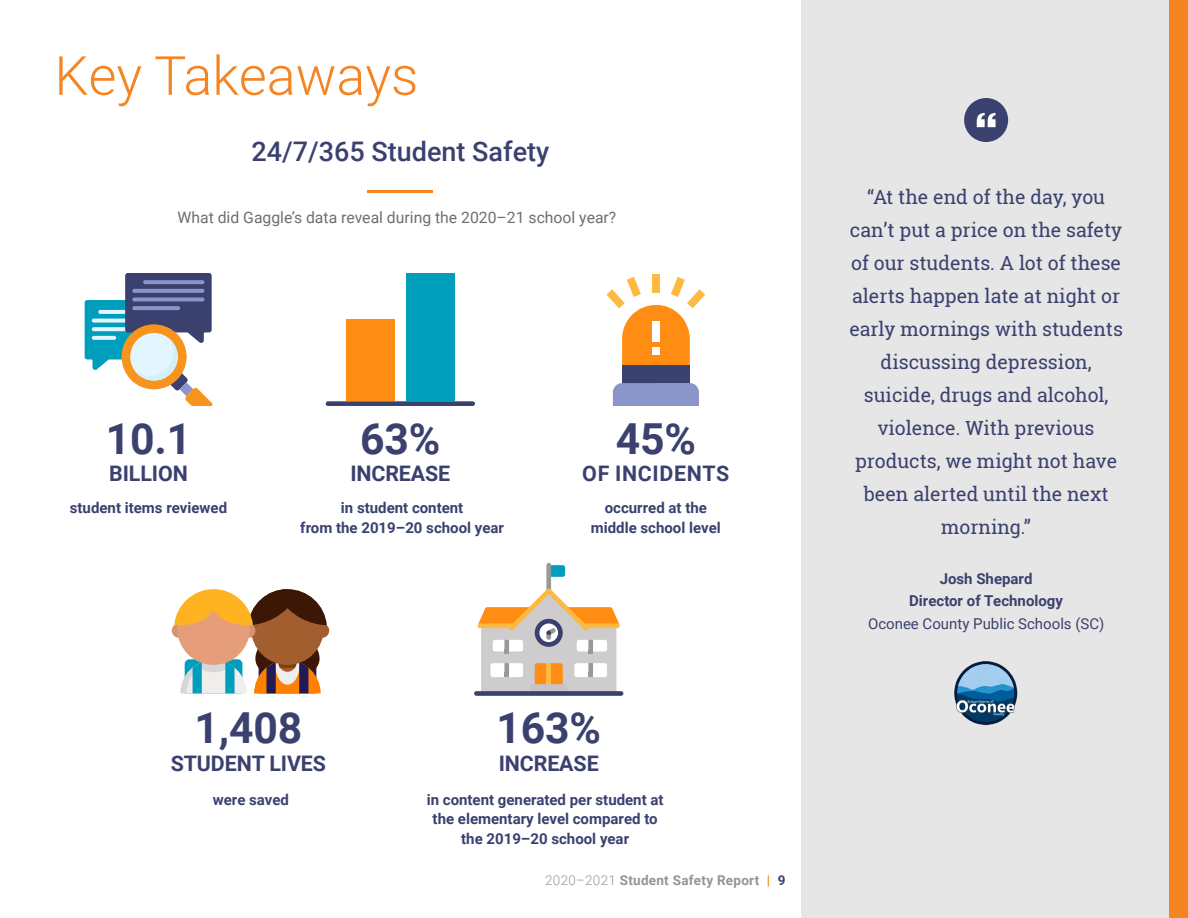
<style>
.page{position:relative;width:1188px;height:918px;background:#fff}
.page>*{position:absolute;margin:0;border:0;box-sizing:border-box;transform-origin:0 0}
.t1{font:300 54px "Roboto";color:#f58423}
.t2{font:700 42.75px "Roboto";letter-spacing:-.005em;color:#3b416f}
.t3{font:500 27px "Roboto";color:#3b416f}
.t4{font:700 21.45px "Roboto";letter-spacing:-.005em;color:#3b416f}
.t5{font:700 21.45px "Roboto";letter-spacing:.03em;color:#3b416f}
.t6{font:19.5px/33px "Roboto Slab";color:#3b416f;text-align:center}
.t7{font:15.75px "Roboto";color:#6d6e71}
.t8{font:700 15px/19.5px "Roboto";color:#3b416f;text-align:center}
.t9{font:15px "Roboto";color:#3b416f}
.t10{font:700 13.5px "Roboto";letter-spacing:.02em;color:#939598}
.s1{font-weight:300}
.s2{color:#f58423}
.s3{color:#3b416f}
</style>
<div class="page">
<div style="left:1168px;top:0;width:20px;height:918px;background:#f58423"></div>
<div style="left:801px;top:0;width:367px;height:918px;background:#e7e6e6"></div>
<hr style="left:367px;top:190px;width:66px;height:3px;background:#f58423">
<img style="left:954px;top:661px;width:64px;height:65px">
<div style="left:474px;top:691px;width:149px;height:5px;background:#3b416f;border-radius:2px"></div>
<svg style="left:477px;top:563px;width:143px;height:129px"></svg>
<div style="left:326px;top:401px;width:149px;height:5px;background:#3b416f;border-radius:2px"></div>
<div style="left:346px;top:320px;width:49px;height:81px;background:#ff8c13"></div>
<div style="left:406px;top:273px;width:48px;height:128px;background:#009ebd"></div>
<svg style="left:85px;top:273px;width:128px;height:133px"></svg>
<svg style="left:143px;top:280px;width:61px;height:4px"></svg>
<svg style="left:132px;top:289px;width:72px;height:4px"></svg>
<svg style="left:132px;top:297px;width:72px;height:4px"></svg>
<hr style="left:132px;top:306px;width:48px;height:4px;background:#8a95ca;border-radius:2px">
<div style="left:315px;top:623px;width:14px;height:15px;background:#a35e30;border-radius:50%"></div>
<div style="left:246px;top:623px;width:14px;height:15px;background:#dab7a7;border-radius:50%"></div>
<div style="left:251px;top:592px;width:73px;height:73px;background:#a35e30;border-radius:50%"></div>
<div style="left:241px;top:623px;width:14px;height:15px;background:#d49473;border-radius:50%"></div>
<div style="left:172px;top:623px;width:14px;height:15px;background:#d49473;border-radius:50%"></div>
<svg style="left:180px;top:644px;width:141px;height:49px"></svg>
<div style="left:177px;top:592px;width:73px;height:73px;background:#e69e7a;border-radius:50%"></div>
<svg style="left:174px;top:589px;width:153px;height:39px"></svg>
<div style="left:964px;top:98px;width:44px;height:44px;background:#3b416f;border-radius:50%"></div>
<svg style="left:977px;top:113px;width:19px;height:14px"></svg>
<div style="left:622px;top:366px;width:68px;height:23px;background:#3b416f"></div>
<div style="left:652px;top:274px;width:8px;height:19px;background:#fdb940"></div>
<svg style="left:606px;top:277px;width:99px;height:89px"></svg>
<div style="left:652px;top:321px;width:8px;height:21px;background:#fff"></div>
<div style="left:613px;top:383px;width:86px;height:23px;background:#8a95ca"></div>
<div style="left:652px;top:348px;width:8px;height:7px;background:#fff"></div>
<h1 class="t1" style="left:54px;top:38px;width:365px">Key Takeaways</h1>
<h3 class="t3" style="left:251px;top:133px;width:299px">24/7/365 Student Safety</h3>
<p class="t7" style="left:178px;top:206px;width:440px">What did Gaggle’s data reveal during the 2020–21 school year?</p>
<h2 class="t2" style="left:106px;top:408px;width:87px">10.1</h2>
<p class="t4" style="left:109px;top:459px;width:80px">BILLION</p>
<h2 class="t2" style="left:360px;top:408px;width:82px">63%</h2>
<p class="t4" style="left:350px;top:459px;width:101px">INCREASE</p>
<h2 class="t2" style="left:616px;top:408px;width:82px">45%</h2>
<p class="t5" style="left:582px;top:459px;width:149px">OF INCIDENTS</p>
<p class="t8" style="left:70px;top:498px;width:159px">student items reviewed</p>
<p class="t8" style="left:300px;top:498px;width:205px">in student content<br>from the 2019–20 school year</p>
<p class="t8" style="left:591px;top:498px;width:131px">occurred at the middle school level</p>
<h2 class="t2" style="left:195px;top:698px;width:109px">1,408</h2>
<p class="t4" style="left:171px;top:749px;width:157px">STUDENT LIVES</p>
<h2 class="t2" style="left:496px;top:698px;width:106px">163%</h2>
<p class="t4" style="left:499px;top:749px;width:101px">INCREASE</p>
<p class="t8" style="left:213px;top:789px;width:78px">were saved</p>
<p class="t8" style="left:427px;top:789px;width:238px">in content generated per student at the elementary level compared to the 2019–20 school year</p>
<p class="t10" style="left:545px;top:870px;width:242px"><span class="s1">2020–2021</span> Student Safety Report <span class="s2">|</span> <span class="s3">9</span></p>
<p class="t6" style="left:849px;top:180px;width:275px">“At the end of the day, you can’t put a price on the safety of our students. A lot of these alerts happen late at night or early mornings with students discussing depression, suicide, drugs and alcohol, violence. With previous products, we might not have been alerted until the next morning.”</p>
<p class="t8" style="left:909px;top:567px;width:155px;line-height:22.5px">Josh Shepard<br>Director of Technology</p>
<p class="t9" style="left:868px;top:613px;width:238px">Oconee County Public Schools (SC)</p>
</div>
